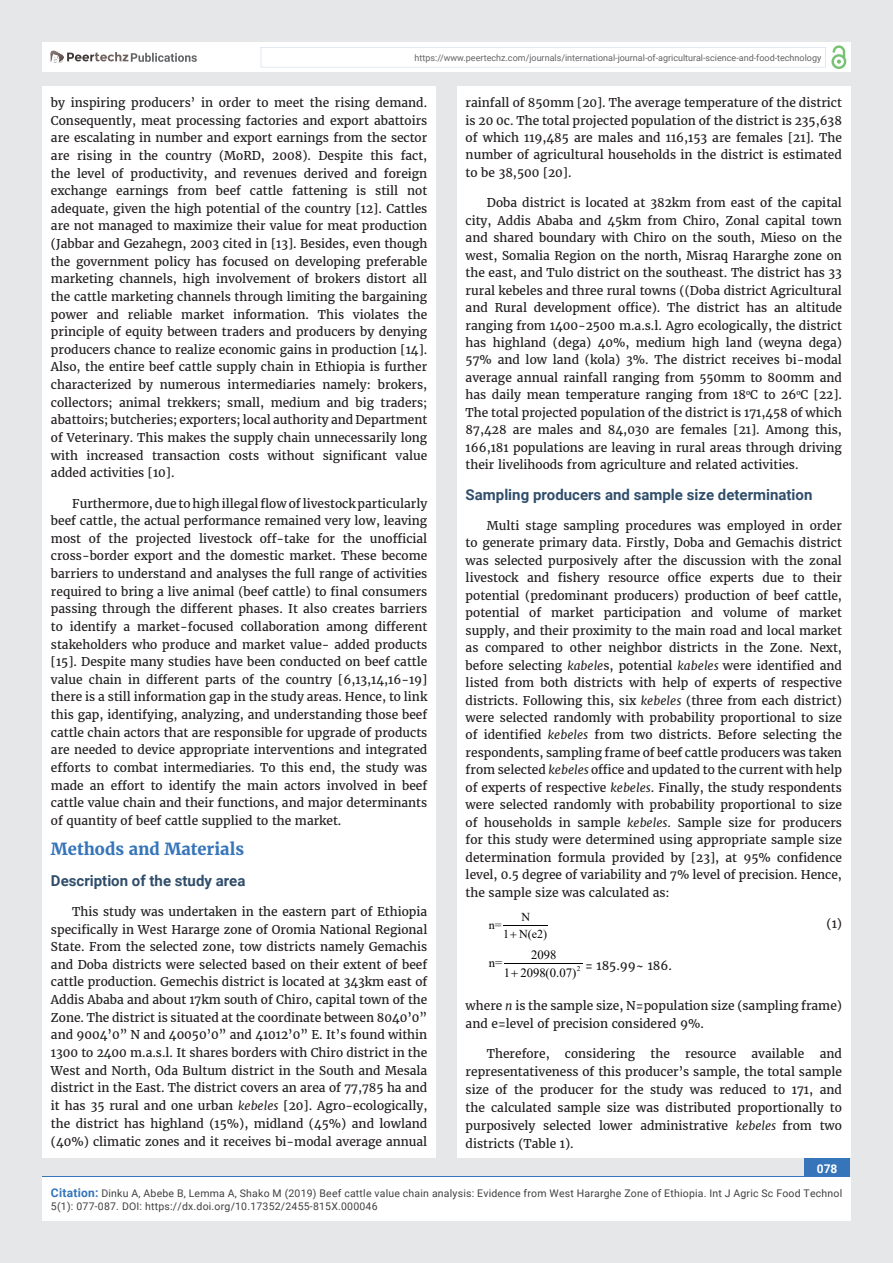
<style>
.page{position:relative;width:893px;height:1263px;background:#e6e7e8}
.page>*{position:absolute;margin:0;border:0;box-sizing:border-box;transform-origin:0 0}
.t1{font:700 16.5px "Merriweather";color:#3675b9}
.t2{font:700 15px "Roboto";color:#304e6b}
.t3{font:12.6px "Times New Roman";color:#010202}
.t4{font:12px/17.7px "Merriweather";color:#231f20;text-align:justify}
.t5{font:12px "Times New Roman";color:#010202}
.t6{font:700 12px "Roboto";color:#fff}
.t7{font:10.5px/13.5px "Roboto";letter-spacing:.02em;color:#404041}
.t8{font:9px "Roboto";color:#636466}
.t9{font:7.35px "Times New Roman";color:#010202}
.s1{font-style:italic}
.s2{font-weight:700;font-size:12px;color:#3675b9}
</style>
<div class="page">
<div style="left:42px;top:43px;width:808px;height:29px;background:#fff"></div>
<div style="left:831px;top:54px;width:15px;height:15px;border:2px solid #75c273;border-radius:50%"></div>
<div style="left:804px;top:1157px;width:46px;height:43px;background:#3675b9"></div>
<svg style="left:261px;top:45px;width:585px;height:22px"></svg>
<svg style="left:49px;top:50px;width:148px;height:14px"></svg>
<div style="left:42px;top:1177px;width:809px;height:43px;background:#fff"></div>
<div style="left:42px;top:87px;width:394px;height:1071px;background:#fff"></div>
<div style="left:457px;top:87px;width:393px;height:1071px;background:#fff"></div>
<hr style="left:503px;top:925px;width:45px;height:1px;background:#010202">
<hr style="left:504px;top:964px;width:79px;height:1px;background:#010202">
<p class="t8" style="left:415px;top:52px;width:408px">https://www.peertechz.com/journals/international-journal-of-agricultural-science-and-food-technology</p>
<p class="t4" style="left:51px;top:94px;width:378px">by inspiring producers’ in order to meet the rising demand.<br>Consequently, meat processing factories and export abattoirs are escalating in number and export earnings from the sector are rising in the country (MoRD, 2008). Despite this fact, the level of productivity, and revenues derived and foreign exchange earnings from beef cattle fattening is still not adequate, given the high potential of the country [12]. Cattles are not managed to maximize their value for meat production (Jabbar and Gezahegn, 2003 cited in [13]. Besides, even though the government policy has focused on developing preferable marketing channels, high involvement of brokers distort all the cattle marketing channels through limiting the bargaining power and reliable market information. This violates the principle of equity between traders and producers by denying producers chance to realize economic gains in production [14].<br>Also, the entire beef cattle supply chain in Ethiopia is further characterized by numerous intermediaries namely: brokers, collectors; animal trekkers; small, medium and big traders; abattoirs; butcheries; exporters; local authority and Department of Veterinary. This makes the supply chain unnecessarily long with increased transaction costs without significant value added activities [10].</p>
<p class="t4" style="left:51px;top:494px;width:378px;text-indent:21px">Furthermore, due to high illegal flow of livestock particularly beef cattle, the actual performance remained very low, leaving most of the projected livestock off-take for the unofficial cross-border export and the domestic market. These become barriers to understand and analyses the full range of activities required to bring a live animal (beef cattle) to final consumers passing through the different phases. It also creates barriers to identify a market-focused collaboration among different stakeholders who produce and market value- added products [15]. Despite many studies have been conducted on beef cattle value chain in different parts of the country [6,13,14,16-19] there is a still information gap in the study areas. Hence, to link this gap, identifying, analyzing, and understanding those beef cattle chain actors that are responsible for upgrade of products are needed to device appropriate interventions and integrated efforts to combat intermediaries. To this end, the study was made an effort to identify the main actors involved in beef cattle value chain and their functions, and major determinants of quantity of beef cattle supplied to the market.</p>
<h1 class="t1" style="left:51px;top:839px;width:195px">Methods and Materials</h1>
<p class="t2" style="left:51px;top:872px;width:196px">Description of the study area</p>
<p class="t4" style="left:51px;top:903px;width:378px;text-indent:21px">This study was undertaken in the eastern part of Ethiopia specifically in West Hararge zone of Oromia National Regional State. From the selected zone, tow districts namely Gemachis and Doba districts were selected based on their extent of beef cattle production. Gemechis district is located at 343km east of Addis Ababa and about 17km south of Chiro, capital town of the Zone. The district is situated at the coordinate between 8040’0” and 9004’0” N and 40050’0” and 41012’0” E. It’s found within 1300 to 2400 m.a.s.l. It shares borders with Chiro district in the West and North, Oda Bultum district in the South and Mesala district in the East. The district covers an area of 77,785 ha and it has 35 rural and one urban <span class="s1">kebeles</span> [20]. Agro-ecologically, the district has highland (15%), midland (45%) and lowland (40%) climatic zones and it receives bi-modal average annual</p>
<p class="t4" style="left:466px;top:94px;width:378px">rainfall of 850mm [20]. The average temperature of the district is 20 0c. The total projected population of the district is 235,638 of which 119,485 are males and 116,153 are females [21]. The number of agricultural households in the district is estimated to be 38,500 [20].</p>
<p class="t4" style="left:466px;top:194px;width:378px;text-indent:21px">Doba district is located at 382km from east of the capital city, Addis Ababa and 45km from Chiro, Zonal capital town and shared boundary with Chiro on the south, Mieso on the west, Somalia Region on the north, Misraq Hararghe zone on the east, and Tulo district on the southeast. The district has 33 rural kebeles and three rural towns ((Doba district Agricultural and Rural development office). The district has an altitude ranging from 1400-2500 m.a.s.l. Agro ecologically, the district has highland (dega) 40%, medium high land (weyna dega)<br>57% and low land (kola) 3%. The district receives bi-modal average annual rainfall ranging from 550mm to 800mm and has daily mean temperature ranging from 18<sup>o</sup>C to 26<sup>o</sup>C [22].<br>The total projected population of the district is 171,458 of which 87,428 are males and 84,030 are females [21]. Among this, 166,181 populations are leaving in rural areas through driving their livelihoods from agriculture and related activities.</p>
<p class="t2" style="left:466px;top:486px;width:348px">Sampling producers and sample size determination</p>
<p class="t4" style="left:466px;top:517px;width:378px;text-indent:21px">Multi stage sampling procedures was employed in order to generate primary data. Firstly, Doba and Gemachis district was selected purposively after the discussion with the zonal livestock and fishery resource office experts due to their potential (predominant producers) production of beef cattle, potential of market participation and volume of market supply, and their proximity to the main road and local market as compared to other neighbor districts in the Zone. Next, before selecting <span class="s1">kabele</span>s, potential <span class="s1">kabeles</span> were identified and listed from both districts with help of experts of respective districts. Following this, six <span class="s1">kebeles</span> (three from each district) were selected randomly with probability proportional to size of identified <span class="s1">kebeles</span> from two districts. Before selecting the respondents, sampling frame of beef cattle producers was taken from selected <span class="s1">kebeles</span> office and updated to the current with help of experts of respective <span class="s1">kebeles</span>. Finally, the study respondents were selected randomly with probability proportional to size of households in sample <span class="s1">kebeles</span>. Sample size for producers for this study were determined using appropriate sample size determination formula provided by [23], at 95% confidence level, 0.5 degree of variability and 7% level of precision. Hence, the sample size was calculated as:</p>
<p class="t5" style="left:521px;top:910px;width:10px">N</p>
<p class="t5" style="left:489px;top:918px;width:14px">n=</p>
<p class="t5" style="left:503px;top:927px;width:46px">1 N(e2)</p>
<p class="t4" style="left:826px;top:915px;width:17px">(1)</p>
<p class="t3" style="left:531px;top:948px;width:27px">2098</p>
<p class="t4" style="left:585px;top:957px;width:88px">= 185.99~ 186.</p>
<p class="t4" style="left:466px;top:997px;width:378px">where <span class="s1">n</span> is the sample size, N=population size (sampling frame) and e=level of precision considered 9%.</p>
<p class="t4" style="left:487px;top:1045px;width:64px">Therefore,</p>
<p class="t4" style="left:565px;top:1045px;width:72px">considering</p>
<p class="t4" style="left:650px;top:1045px;width:21px">the</p>
<p class="t4" style="left:685px;top:1045px;width:53px">resource</p>
<p class="t4" style="left:751px;top:1045px;width:54px">available</p>
<p class="t3" style="left:489px;top:956px;width:15px">n=</p>
<p class="t9" style="left:577px;top:965px;width:5px">2</p>
<p class="t3" style="left:504px;top:966px;width:74px">1 2098(0.07)</p>
<p class="t4" style="left:466px;top:1045px;width:378px;text-indent:354px">and representativeness of this producer’s sample, the total sample size of the producer for the study was reduced to 171, and the calculated sample size was distributed proportionally to purposively selected lower administrative <span class="s1">kebeles</span> from two districts (Table 1).</p>
<p class="t6" style="left:817px;top:1162px;width:22px">078</p>
<p class="t7" style="left:51px;top:1186px;width:793px"><span class="s2">Citation:</span> Dinku A, Abebe B, Lemma A, Shako M (2019) Beef cattle value chain analysis: Evidence from West Hararghe Zone of Ethiopia. Int J Agric Sc Food Technol<br>5(1): 077-087. DOI: https://dx.doi.org/10.17352/2455-815X.000046</p>
</div>
